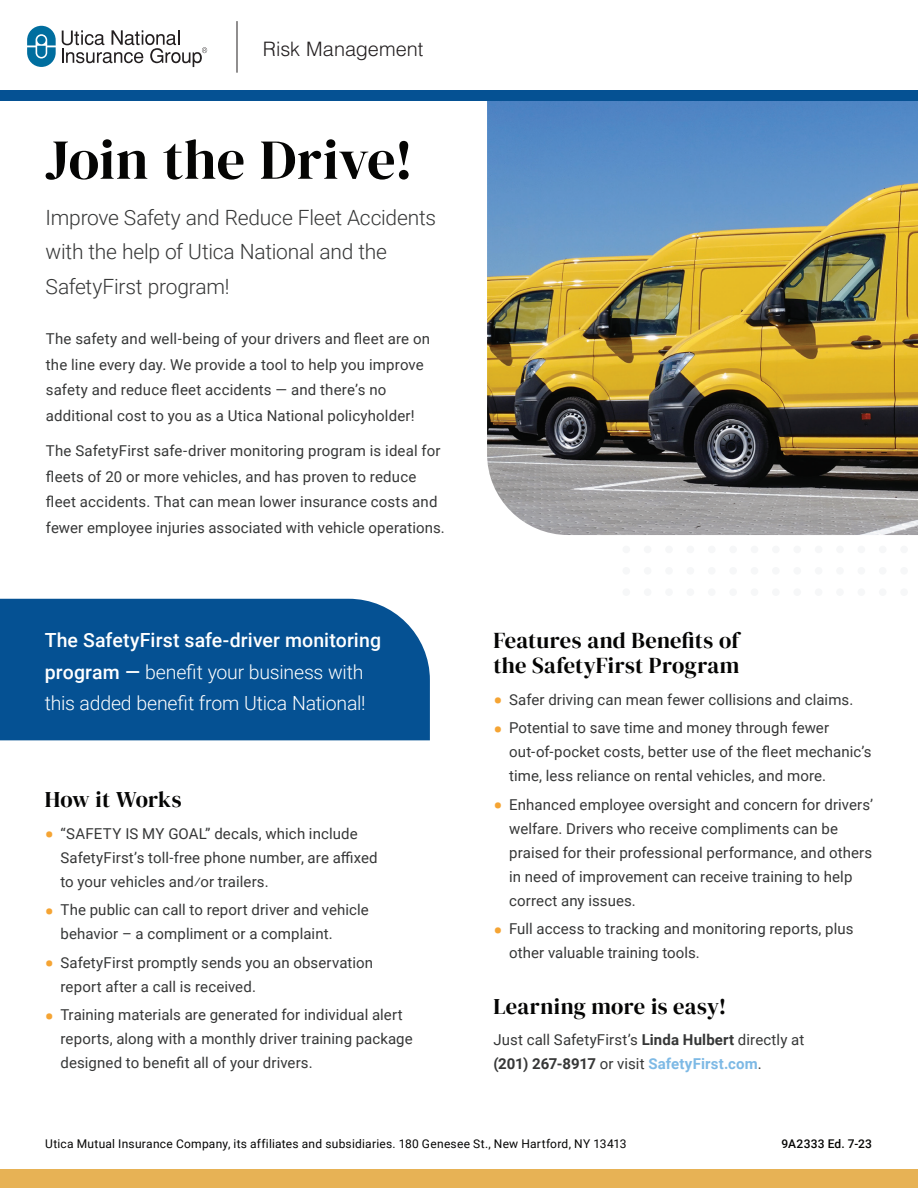
<style>
.page{position:relative;width:918px;height:1188px;background:#fff}
.page>*{position:absolute;margin:0;border:0;box-sizing:border-box;transform-origin:0 0}
.t1{font:56.25px "DM Serif Display";color:#050504}
.t2{font:22.5px/25.5px "DM Serif Display";letter-spacing:.01em;color:#050504}
.t3{font:300 21px/34.5px "Roboto";letter-spacing:-.01em;color:#363737}
.t4{font:300 19.95px "Helvetica LT Std";color:#231f20}
.t5{font:300 19.5px/31.5px "Roboto";letter-spacing:-.01em;color:#fff}
.t6{font:15px/24px "Roboto";letter-spacing:.01em;color:#363737}
.t7{font:12px "Roboto";letter-spacing:.02em;color:#050504}
.t8{font:500 12px "Roboto";letter-spacing:.02em;color:#050504}
.s1{font-weight:500}
.s2{font-weight:900;font-size:24px;color:#f5a433}
.s3{font-weight:700}
.s4{font-weight:700;color:#7db9e5}
</style>
<div class="page">
<div style="left:900px;top:588px;width:8px;height:8px;background:#f6f7f8;border-radius:50%"></div>
<div style="left:879px;top:588px;width:8px;height:8px;background:#f6f7f8;border-radius:50%"></div>
<div style="left:858px;top:588px;width:7px;height:8px;background:#f6f7f8;border-radius:50%"></div>
<div style="left:836px;top:588px;width:8px;height:8px;background:#f6f7f8;border-radius:50%"></div>
<div style="left:815px;top:588px;width:7px;height:8px;background:#f6f7f8;border-radius:50%"></div>
<div style="left:793px;top:588px;width:8px;height:8px;background:#f6f7f8;border-radius:50%"></div>
<div style="left:772px;top:588px;width:8px;height:8px;background:#f6f7f8;border-radius:50%"></div>
<div style="left:751px;top:588px;width:7px;height:8px;background:#f6f7f8;border-radius:50%"></div>
<div style="left:729px;top:588px;width:8px;height:8px;background:#f6f7f8;border-radius:50%"></div>
<div style="left:708px;top:588px;width:8px;height:8px;background:#f6f7f8;border-radius:50%"></div>
<div style="left:687px;top:588px;width:7px;height:8px;background:#f6f7f8;border-radius:50%"></div>
<div style="left:665px;top:588px;width:8px;height:8px;background:#f6f7f8;border-radius:50%"></div>
<div style="left:644px;top:588px;width:7px;height:8px;background:#f6f7f8;border-radius:50%"></div>
<div style="left:622px;top:588px;width:8px;height:8px;background:#f6f7f8;border-radius:50%"></div>
<div style="left:900px;top:567px;width:8px;height:8px;background:#f6f7f8;border-radius:50%"></div>
<div style="left:879px;top:567px;width:8px;height:8px;background:#f6f7f8;border-radius:50%"></div>
<div style="left:858px;top:567px;width:7px;height:8px;background:#f6f7f8;border-radius:50%"></div>
<div style="left:836px;top:567px;width:8px;height:8px;background:#f6f7f8;border-radius:50%"></div>
<div style="left:815px;top:567px;width:7px;height:8px;background:#f6f7f8;border-radius:50%"></div>
<div style="left:793px;top:567px;width:8px;height:8px;background:#f6f7f8;border-radius:50%"></div>
<div style="left:772px;top:567px;width:8px;height:8px;background:#f6f7f8;border-radius:50%"></div>
<div style="left:751px;top:567px;width:7px;height:8px;background:#f6f7f8;border-radius:50%"></div>
<div style="left:729px;top:567px;width:8px;height:8px;background:#f6f7f8;border-radius:50%"></div>
<div style="left:708px;top:567px;width:8px;height:8px;background:#f6f7f8;border-radius:50%"></div>
<div style="left:687px;top:567px;width:7px;height:8px;background:#f6f7f8;border-radius:50%"></div>
<div style="left:665px;top:567px;width:8px;height:8px;background:#f6f7f8;border-radius:50%"></div>
<div style="left:644px;top:567px;width:7px;height:8px;background:#f6f7f8;border-radius:50%"></div>
<div style="left:622px;top:567px;width:8px;height:8px;background:#f6f7f8;border-radius:50%"></div>
<div style="left:900px;top:546px;width:8px;height:7px;background:#f6f7f8;border-radius:50%"></div>
<div style="left:879px;top:546px;width:8px;height:7px;background:#f6f7f8;border-radius:50%"></div>
<div style="left:858px;top:546px;width:7px;height:7px;background:#f6f7f8;border-radius:50%"></div>
<div style="left:836px;top:546px;width:8px;height:7px;background:#f6f7f8;border-radius:50%"></div>
<div style="left:815px;top:546px;width:7px;height:7px;background:#f6f7f8;border-radius:50%"></div>
<div style="left:793px;top:546px;width:8px;height:7px;background:#f6f7f8;border-radius:50%"></div>
<div style="left:772px;top:546px;width:8px;height:7px;background:#f6f7f8;border-radius:50%"></div>
<div style="left:751px;top:546px;width:7px;height:7px;background:#f6f7f8;border-radius:50%"></div>
<div style="left:729px;top:546px;width:8px;height:7px;background:#f6f7f8;border-radius:50%"></div>
<div style="left:708px;top:546px;width:8px;height:7px;background:#f6f7f8;border-radius:50%"></div>
<div style="left:687px;top:546px;width:7px;height:7px;background:#f6f7f8;border-radius:50%"></div>
<div style="left:665px;top:546px;width:8px;height:7px;background:#f6f7f8;border-radius:50%"></div>
<div style="left:644px;top:546px;width:7px;height:7px;background:#f6f7f8;border-radius:50%"></div>
<div style="left:622px;top:546px;width:8px;height:7px;background:#f6f7f8;border-radius:50%"></div>
<img style="left:487px;top:101px;width:431px;height:434px">
<div style="left:0;top:599px;width:430px;height:141px;background:#055193"></div>
<div style="left:0;top:1169px;width:918px;height:19px;background:#e7b255"></div>
<div style="left:0;top:90px;width:918px;height:11px;background:#055193"></div>
<hr style="left:237px;top:21px;width:1px;height:52px;background:#231f20">
<svg style="left:27px;top:26px;width:29px;height:41px"></svg>
<svg style="left:62px;top:30px;width:145px;height:37px"></svg>
<h3 class="t4" style="left:263px;top:36px;width:162px">Risk Management</h3>
<h1 class="t1" style="left:45px;top:127px;width:369px">Join the Drive!</h1>
<h3 class="t3" style="left:46px;top:199px;width:392px">Improve Safety and Reduce Fleet Accidents with the help of Utica National and the<br>SafetyFirst program!</h3>
<p class="t6" style="left:46px;top:326px;width:386px;line-height:25.5px">The safety and well-being of your drivers and fleet are on the line every day. We provide a tool to help you improve safety and reduce fleet accidents — and there’s no additional cost to you as a Utica National policyholder!</p>
<p class="t6" style="left:46px;top:437px;width:400px;line-height:25.5px">The SafetyFirst safe-driver monitoring program is ideal for fleets of 20 or more vehicles, and has proven to reduce fleet accidents. That can mean lower insurance costs and fewer employee injuries associated with vehicle operations.</p>
<h3 class="t5" style="left:45px;top:624px;width:338px"><span class="s1">The SafetyFirst safe-driver monitoring program —</span> benefit your business with this added benefit from Utica National!</h3>
<h2 class="t2" style="left:45px;top:787px;width:138px">How it Works</h2>
<p class="t6" style="left:61px;top:821px;width:319px;text-indent:-16px"><span class="s2">•</span> “SAFETY IS MY GOAL” decals, which include<br>SafetyFirst’s toll-free phone number, are affixed to your vehicles and⁄or trailers.</p>
<p class="t6" style="left:61px;top:897px;width:310px;text-indent:-16px"><span class="s2">•</span> The public can call to report driver and vehicle behavior – a compliment or a complaint.</p>
<p class="t6" style="left:61px;top:950px;width:314px;text-indent:-16px"><span class="s2">•</span> SafetyFirst promptly sends you an observation report after a call is received.</p>
<p class="t6" style="left:61px;top:1002px;width:354px;text-indent:-16px"><span class="s2">•</span> Training materials are generated for individual alert reports, along with a monthly driver training package designed to benefit all of your drivers.</p>
<h2 class="t2" style="left:493px;top:628px;width:248px">Features and Benefits of the SafetyFirst Program</h2>
<p class="t6" style="left:493px;top:687px;width:361px"><span class="s2">•</span> Safer driving can mean fewer collisions and claims.</p>
<p class="t6" style="left:509px;top:715px;width:364px;text-indent:-16px"><span class="s2">•</span> Potential to save time and money through fewer out-of-pocket costs, better use of the fleet mechanic’s time, less reliance on rental vehicles, and more.</p>
<p class="t6" style="left:509px;top:792px;width:365px;text-indent:-16px"><span class="s2">•</span> Enhanced employee oversight and concern for drivers’ welfare. Drivers who receive compliments can be praised for their professional performance, and others in need of improvement can receive training to help correct any issues.</p>
<p class="t6" style="left:509px;top:916px;width:346px;text-indent:-16px"><span class="s2">•</span> Full access to tracking and monitoring reports, plus other valuable training tools.</p>
<h2 class="t2" style="left:493px;top:994px;width:235px">Learning more is easy!</h2>
<p class="t6" style="left:493px;top:1027px;width:312px">Just call SafetyFirst’s <span class="s3">Linda Hulbert</span> directly at <span class="s3">(201) 267-8917</span> or visit <span class="s4">SafetyFirst.com</span>.</p>
<p class="t7" style="left:45px;top:1135px;width:583px">Utica Mutual Insurance Company, its affiliates and subsidiaries. 180 Genesee St., New Hartford, NY 13413</p>
<p class="t8" style="left:782px;top:1135px;width:92px">9A2333 Ed. 7-23</p>
</div>
